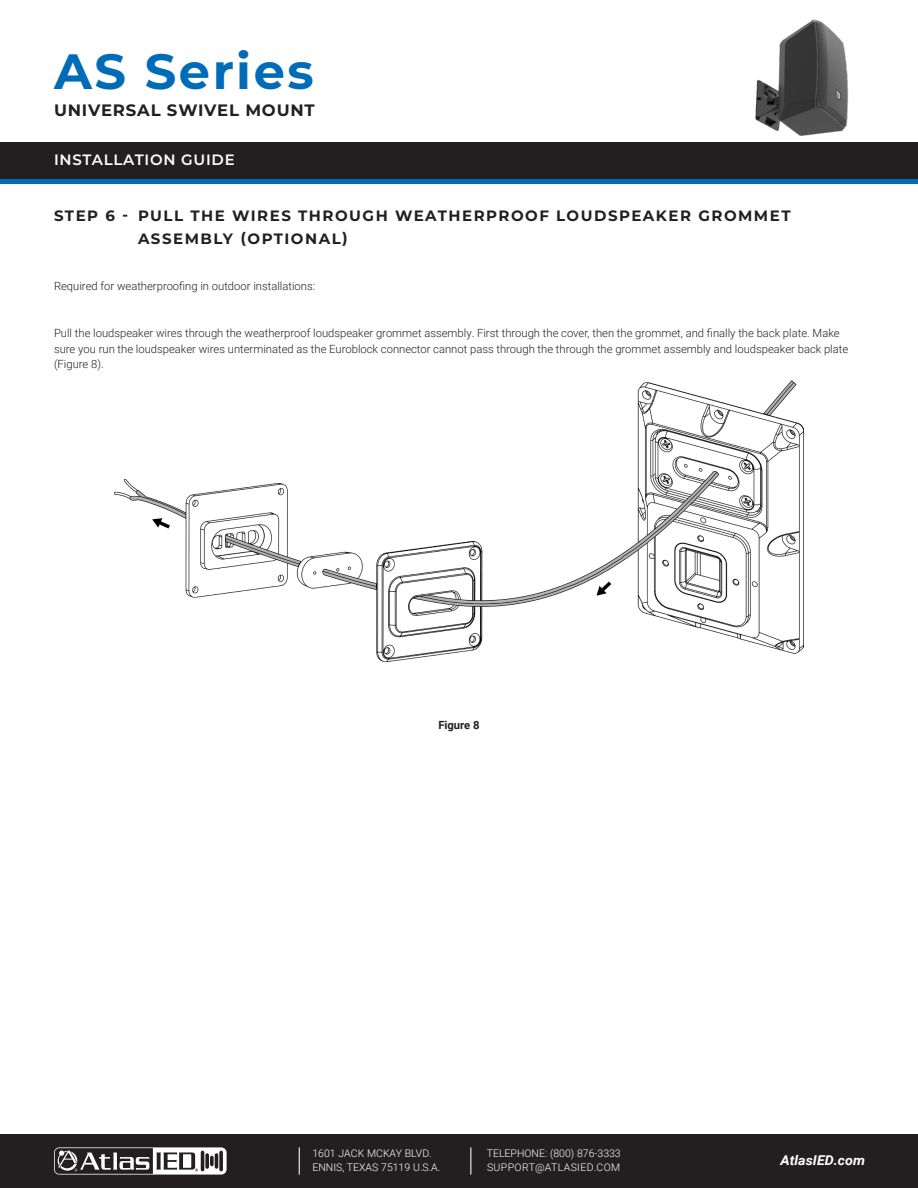
<style>
.page{position:relative;width:918px;height:1188px;background:#fff}
.page>*{position:absolute;margin:0;border:0;box-sizing:border-box;transform-origin:0 0}
.t1{font:700 49.5px "Montserrat";letter-spacing:.05em;color:#006cb7}
.t2{font:700 16.5px "Montserrat";letter-spacing:.05em;color:#231f20}
.t3{font:700 15px "Montserrat";letter-spacing:.1em;color:#231f20}
.t4{font:600 15px "Montserrat";letter-spacing:.05em;color:#fff}
.t5{font:italic 700 13.5px "Roboto";color:#fff;scale:1.05 1}
.t6{font:300 11.25px/15.8px "Roboto";color:#231f20}
.t7{font:700 11.25px "Roboto";color:#231f20}
.t8{font:300 10.5px/13.5px "Roboto";color:#fff}
</style>
<div class="page">
<div style="left:0;top:1134px;width:918px;height:54px;background:#231f20"></div>
<svg style="left:54px;top:1147px;width:173px;height:28px"></svg>
<svg style="left:299px;top:1147px;width:1px;height:28px"></svg>
<svg style="left:470px;top:1147px;width:1px;height:28px"></svg>
<div style="left:0;top:142px;width:918px;height:5px;background:#231f20"></div>
<div style="left:0;top:178px;width:918px;height:6px;background:#006cb7"></div>
<div style="left:0;top:143px;width:918px;height:36px;background:#231f20"></div>
<img style="left:755px;top:19px;width:94px;height:117px">
<img style="left:114px;top:380px;width:689px;height:282px">
<p class="t1" style="left:54px;top:35px;width:261px">AS Series</p>
<p class="t2" style="left:54px;top:98px;width:262px">UNIVERSAL SWIVEL MOUNT</p>
<h3 class="t4" style="left:54px;top:149px;width:182px">INSTALLATION GUIDE</h3>
<p class="t3" style="left:54px;top:204px;width:738px">STEP 6 - PULL THE WIRES THROUGH WEATHERPROOF LOUDSPEAKER GROMMET</p>
<p class="t3" style="left:138px;top:228px;width:211px">ASSEMBLY (OPTIONAL)</p>
<p class="t6" style="left:54px;top:278px;width:263px">Required for weatherproofing in outdoor installations:</p>
<p class="t6" style="left:54px;top:325px;width:796px">Pull the loudspeaker wires through the weatherproof loudspeaker grommet assembly. First through the cover, then the grommet, and finally the back plate. Make sure you run the loudspeaker wires unterminated as the Euroblock connector cannot pass through the through the grommet assembly and loudspeaker back plate (Figure 8).</p>
<p class="t7" style="left:438px;top:717px;width:43px">Figure 8</p>
<p class="t8" style="left:312px;top:1147px;width:129px">1601 JACK MCKAY BLVD.<br>ENNIS, TEXAS 75119 U.S.A.</p>
<p class="t8" style="left:487px;top:1147px;width:135px">TELEPHONE: (800) 876-3333<br>SUPPORT@ATLASIED.COM</p>
<p class="t5" style="left:781px;top:1151px;width:82px">AtlasIED.com</p>
</div>
